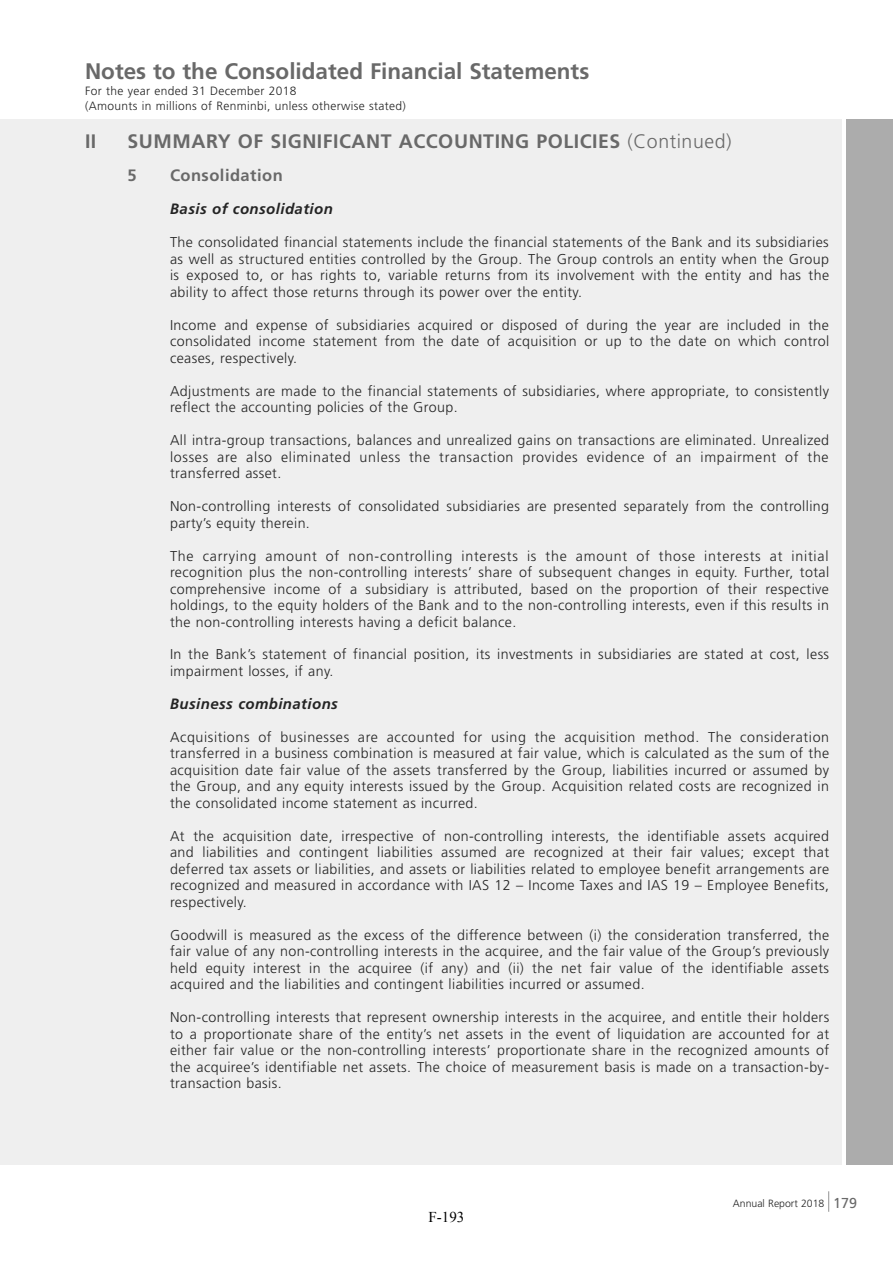
<style>
.page{position:relative;width:893px;height:1263px;background:#fff}
.page>*{position:absolute;margin:0;border:0;box-sizing:border-box;transform-origin:0 0}
.t1{font:700 22.5px "Frutiger LT Std";color:#696969}
.t2{font:700 19.5px "Frutiger LT Std";letter-spacing:.03em;color:#696969}
.t3{font:700 16.5px "Frutiger LT Std";letter-spacing:.03em;color:#696969}
.t4{font:italic 700 15px "Frutiger LT Std";letter-spacing:.03em;color:#242424}
.t5{font:15px "Times New Roman";color:#000}
.t6{font:300 14.25px/16.5px "Frutiger LT Std";letter-spacing:.03em;color:#242424;text-align:justify}
.t7{font:300 12px/15px "Frutiger LT Std";letter-spacing:.03em;color:#242424}
.t8{font:300 10.5px "Frutiger LT Std";color:#242424}
.s1{font-weight:300}
.s2{font-weight:400;font-size:14.4px;color:#696969}
</style>
<div class="page">
<svg style="left:828px;top:1191px;width:1px;height:21px"></svg>
<div style="left:0;top:119px;width:841px;height:1046px;background:#efefef"></div>
<div style="left:846px;top:119px;width:47px;height:1046px;background:#acacac"></div>
<h1 class="t1" style="left:85px;top:61px;width:506px">Notes to the Consolidated Financial Statements</h1>
<p class="t7" style="left:85px;top:84px;width:322px">For the year ended 31 December 2018<br>(Amounts in millions of Renminbi, unless otherwise stated)</p>
<h2 class="t2" style="left:85px;top:133px;width:13px">II</h2>
<h2 class="t2" style="left:128px;top:133px;width:605px">SUMMARY OF SIGNIFICANT ACCOUNTING POLICIES <span class="s1">(Continued)</span></h2>
<p class="t3" style="left:128px;top:168px;width:11px">5</p>
<p class="t3" style="left:170px;top:168px;width:114px">Consolidation</p>
<p class="t4" style="left:170px;top:203px;width:164px">Basis of consolidation</p>
<p class="t6" style="left:170px;top:235px;width:660px">The consolidated financial statements include the financial statements of the Bank and its subsidiaries as well as structured entities controlled by the Group. The Group controls an entity when the Group is exposed to, or has rights to, variable returns from its involvement with the entity and has the ability to affect those returns through its power over the entity.</p>
<p class="t6" style="left:170px;top:317px;width:661px">Income and expense of subsidiaries acquired or disposed of during the year are included in the consolidated income statement from the date of acquisition or up to the date on which control ceases, respectively.</p>
<p class="t6" style="left:170px;top:383px;width:661px">Adjustments are made to the financial statements of subsidiaries, where appropriate, to consistently reflect the accounting policies of the Group.</p>
<p class="t6" style="left:170px;top:433px;width:661px">All intra-group transactions, balances and unrealized gains on transactions are eliminated. Unrealized losses are also eliminated unless the transaction provides evidence of an impairment of the transferred asset.</p>
<p class="t6" style="left:170px;top:499px;width:661px">Non-controlling interests of consolidated subsidiaries are presented separately from the controlling party’s equity therein.</p>
<p class="t6" style="left:170px;top:548px;width:661px">The carrying amount of non-controlling interests is the amount of those interests at initial recognition plus the non-controlling interests’ share of subsequent changes in equity. Further, total comprehensive income of a subsidiary is attributed, based on the proportion of their respective holdings, to the equity holders of the Bank and to the non-controlling interests, even if this results in the non-controlling interests having a deficit balance.</p>
<p class="t6" style="left:170px;top:647px;width:660px">In the Bank’s statement of financial position, its investments in subsidiaries are stated at cost, less impairment losses, if any.</p>
<p class="t4" style="left:170px;top:697px;width:169px">Business combinations</p>
<p class="t6" style="left:170px;top:729px;width:661px">Acquisitions of businesses are accounted for using the acquisition method. The consideration transferred in a business combination is measured at fair value, which is calculated as the sum of the acquisition date fair value of the assets transferred by the Group, liabilities incurred or assumed by the Group, and any equity interests issued by the Group. Acquisition related costs are recognized in the consolidated income statement as incurred.</p>
<p class="t6" style="left:170px;top:828px;width:661px">At the acquisition date, irrespective of non-controlling interests, the identifiable assets acquired and liabilities and contingent liabilities assumed are recognized at their fair values; except that deferred tax assets or liabilities, and assets or liabilities related to employee benefit arrangements are recognized and measured in accordance with IAS 12 – Income Taxes and IAS 19 – Employee Benefits, respectively.</p>
<p class="t6" style="left:170px;top:927px;width:661px">Goodwill is measured as the excess of the difference between (i) the consideration transferred, the fair value of any non-controlling interests in the acquiree, and the fair value of the Group’s previously held equity interest in the acquiree (if any) and (ii) the net fair value of the identifiable assets acquired and the liabilities and contingent liabilities incurred or assumed.</p>
<p class="t6" style="left:170px;top:1010px;width:661px">Non-controlling interests that represent ownership interests in the acquiree, and entitle their holders to a proportionate share of the entity’s net assets in the event of liquidation are accounted for at either fair value or the non-controlling interests’ proportionate share in the recognized amounts of the acquiree’s identifiable net assets. The choice of measurement basis is made on a transaction-by&shy;transaction basis.</p>
<p class="t5" style="left:428px;top:1207px;width:37px">F-193</p>
<p class="t8" style="left:733px;top:1199px;width:126px">Annual Report 2018 <span class="s2">179</span></p>
</div>
